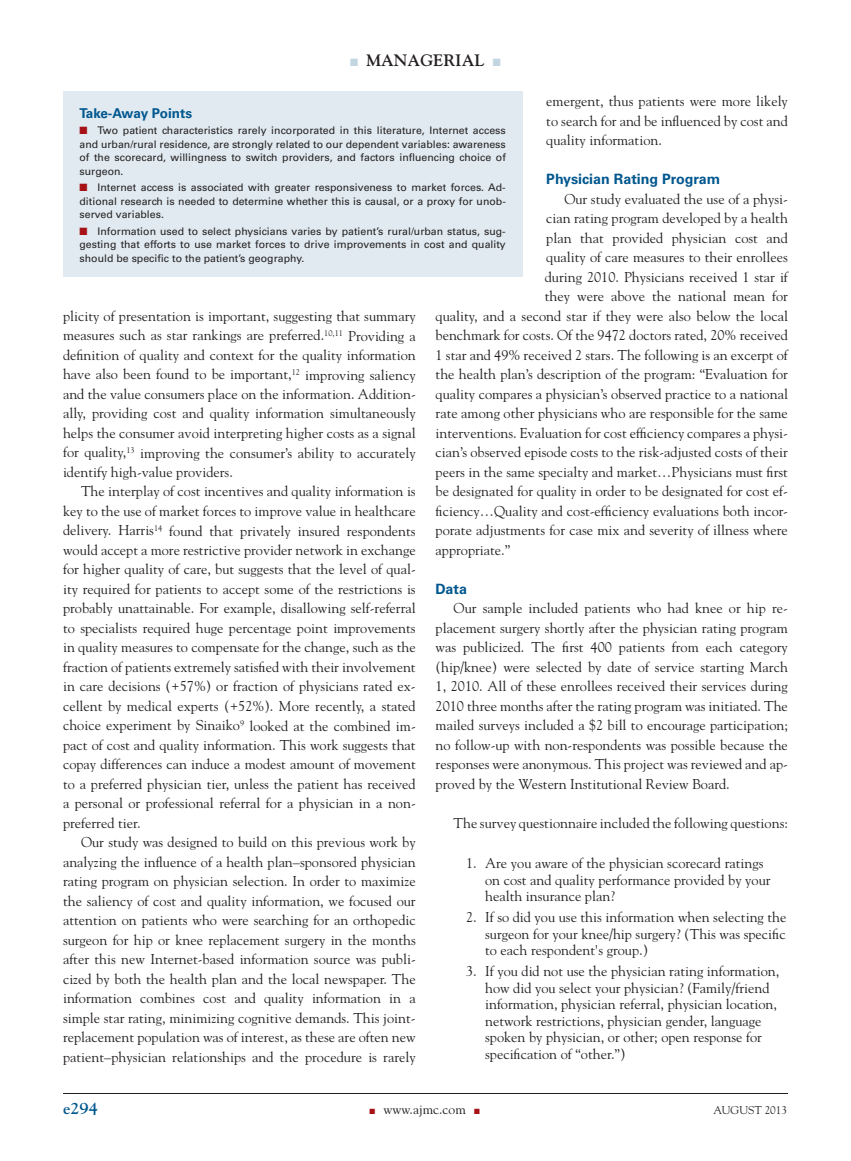
<style>
.page{position:relative;width:851px;height:1161px;background:#fff}
.page>*{position:absolute;margin:0;border:0;box-sizing:border-box;transform-origin:0 0}
.t1{font:700 16.5px "Goudy";color:#231f20}
.t2{font:700 16.5px "Goudy";color:#00578f}
.t3{font:14.25px/19.5px "Goudy";color:#231f20;text-align:justify}
.t4{font:700 14.25px "Univers";color:#00578f}
.t5{font:700 13.5px "Univers";letter-spacing:-.02em;color:#00578f}
.t6{font:13.5px "Goudy";color:#231f20}
.t7{font:11.25px "Goudy";color:#231f20}
.t8{font:10.5px/13.5px "Univers";color:#231f20;text-align:justify}
.s1{color:#c2d6e1}
.s2{color:#a61216}
</style>
<div class="page">
<hr style="left:63px;top:1093px;width:725px;height:1px;background:#231f20">
<div style="left:63px;top:92px;width:459px;height:185px;background:#e0eaf0"></div>
<p class="t1" style="left:350px;top:51px;width:152px"><span class="s1">■</span> MANAGERIAL <span class="s1">■</span></p>
<p class="t3" style="left:546px;top:92px;width:243px">emergent, thus patients were more likely to search for and be influenced by cost and quality information.</p>
<p class="t4" style="left:546px;top:171px;width:175px">Physician Rating Program</p>
<p class="t3" style="left:564px;top:189px;width:225px">Our study evaluated the use of a physi-</p>
<p class="t3" style="left:546px;top:209px;width:243px">cian rating program developed by a health</p>
<p class="t3" style="left:546px;top:228px;width:243px">plan that provided physician cost and</p>
<p class="t3" style="left:546px;top:248px;width:243px">quality of care measures to their enrollees</p>
<p class="t3" style="left:545px;top:267px;width:244px">during 2010. Physicians received 1 star if</p>
<p class="t3" style="left:545px;top:286px;width:245px">they were above the national mean for</p>
<p class="t3" style="left:435px;top:306px;width:354px">quality, and a second star if they were also below the local</p>
<p class="t3" style="left:435px;top:325px;width:354px">benchmark for costs. Of the 9472 doctors rated, 20% received</p>
<p class="t3" style="left:435px;top:345px;width:354px">1 star and 49% received 2 stars. The following is an excerpt of</p>
<p class="t3" style="left:435px;top:364px;width:354px">the health plan’s description of the program: “Evaluation for</p>
<p class="t3" style="left:435px;top:384px;width:354px">quality compares a physician’s observed practice to a national</p>
<p class="t3" style="left:435px;top:403px;width:354px">rate among other physicians who are responsible for the same</p>
<p class="t3" style="left:435px;top:423px;width:354px">interventions. Evaluation for cost efficiency compares a physi-</p>
<p class="t3" style="left:435px;top:442px;width:354px">cian’s observed episode costs to the risk-adjusted costs of their</p>
<p class="t3" style="left:435px;top:462px;width:354px">peers in the same specialty and market…Physicians must first</p>
<p class="t3" style="left:435px;top:481px;width:354px">be designated for quality in order to be designated for cost ef-</p>
<p class="t3" style="left:435px;top:501px;width:354px">ficiency…Quality and cost-efficiency evaluations both incor-</p>
<p class="t3" style="left:435px;top:520px;width:354px">porate adjustments for case mix and severity of illness where</p>
<p class="t3" style="left:435px;top:540px;width:76px">appropriate.”</p>
<p class="t4" style="left:435px;top:580px;width:33px">Data</p>
<p class="t3" style="left:435px;top:598px;width:354px;text-indent:18px">Our sample included patients who had knee or hip re&shy;placement surgery shortly after the physician rating program was publicized. The first 400 patients from each category (hip/knee) were selected by date of service starting March 1, 2010. All of these enrollees received their services during 2010 three months after the rating program was initiated. The mailed surveys included a $2 bill to encourage participation; no follow-up with non-respondents was possible because the responses were anonymous. This project was reviewed and ap&shy;proved by the Western Institutional Review Board.</p>
<p class="t3" style="left:453px;top:813px;width:336px">The survey questionnaire included the following questions:</p>
<p class="t3" style="left:485px;top:855px;width:287px;line-height:16.5px;text-align:left;text-indent:-19px">1. Are you aware of the physician scorecard ratings on cost and quality performance provided by your health insurance plan?</p>
<p class="t3" style="left:485px;top:909px;width:303px;line-height:16.5px;text-indent:-19px">2. If so did you use this information when selecting the surgeon for your knee/hip surgery? (This was specific to each respondent's group.)</p>
<p class="t3" style="left:485px;top:963px;width:296px;line-height:16.5px;text-align:left;text-indent:-19px">3. If you did not use the physician rating information, how did you select your physician? (Family/friend information, physician referral, physician location, network restrictions, physician gender, language spoken by physician, or other; open response for specification of “other.”)</p>
<p class="t5" style="left:80px;top:105px;width:114px">Take-Away Points</p>
<p class="t8" style="left:79px;top:124px;width:428px"><span class="s2">■</span> Two patient characteristics rarely incorporated in this literature, Internet access and urban/rural residence, are strongly related to our dependent variables: awareness of the scorecard, willingness to switch providers, and factors influencing choice of surgeon.</p>
<p class="t8" style="left:79px;top:181px;width:428px"><span class="s2">■</span> Internet access is associated with greater responsiveness to market forces. Ad&shy;ditional research is needed to determine whether this is causal, or a proxy for unob&shy;served variables.</p>
<p class="t8" style="left:79px;top:224px;width:428px"><span class="s2">■</span> Information used to select physicians varies by patient’s rural/urban status, sug&shy;gesting that efforts to use market forces to drive improvements in cost and quality should be specific to the patient’s geography.</p>
<p class="t3" style="left:63px;top:306px;width:354px">plicity of presentation is important, suggesting that summary measures such as star rankings are preferred.<sup>10,11</sup> Providing a definition of quality and context for the quality information have also been found to be important,<sup>12</sup> improving saliency and the value consumers place on the information. Addition&shy;ally, providing cost and quality information simultaneously helps the consumer avoid interpreting higher costs as a signal for quality,<sup>13</sup> improving the consumer’s ability to accurately identify high-value providers.</p>
<p class="t3" style="left:63px;top:482px;width:354px;text-indent:18px">The interplay of cost incentives and quality information is key to the use of market forces to improve value in healthcare delivery. Harris<sup>14</sup> found that privately insured respondents would accept a more restrictive provider network in exchange for higher quality of care, but suggests that the level of qual&shy;ity required for patients to accept some of the restrictions is probably unattainable. For example, disallowing self-referral to specialists required huge percentage point improvements in quality measures to compensate for the change, such as the fraction of patients extremely satisfied with their involvement in care decisions (+57%) or fraction of physicians rated ex&shy;cellent by medical experts (+52%). More recently, a stated choice experiment by Sinaiko<sup>9</sup> looked at the combined im&shy;pact of cost and quality information. This work suggests that copay differences can induce a modest amount of movement to a preferred physician tier, unless the patient has received a personal or professional referral for a physician in a non&shy;preferred tier.</p>
<p class="t3" style="left:63px;top:833px;width:354px;text-indent:18px">Our study was designed to build on this previous work by analyzing the influence of a health plan–sponsored physician rating program on physician selection. In order to maximize the saliency of cost and quality information, we focused our attention on patients who were searching for an orthopedic surgeon for hip or knee replacement surgery in the months after this new Internet-based information source was publi&shy;cized by both the health plan and the local newspaper. The information combines cost and quality information in a simple star rating, minimizing cognitive demands. This joint&shy;replacement population was of interest, as these are often new patient–physician relationships and the procedure is rarely</p>
<p class="t2" style="left:63px;top:1099px;width:36px">E294</p>
<p class="t6" style="left:369px;top:1101px;width:112px"><span class="s2">■</span> www.ajmc.com <span class="s2">■</span></p>
<p class="t7" style="left:713px;top:1104px;width:9px">august</p>
<p class="t7" style="left:764px;top:1104px;width:24px">2013</p>
</div>
